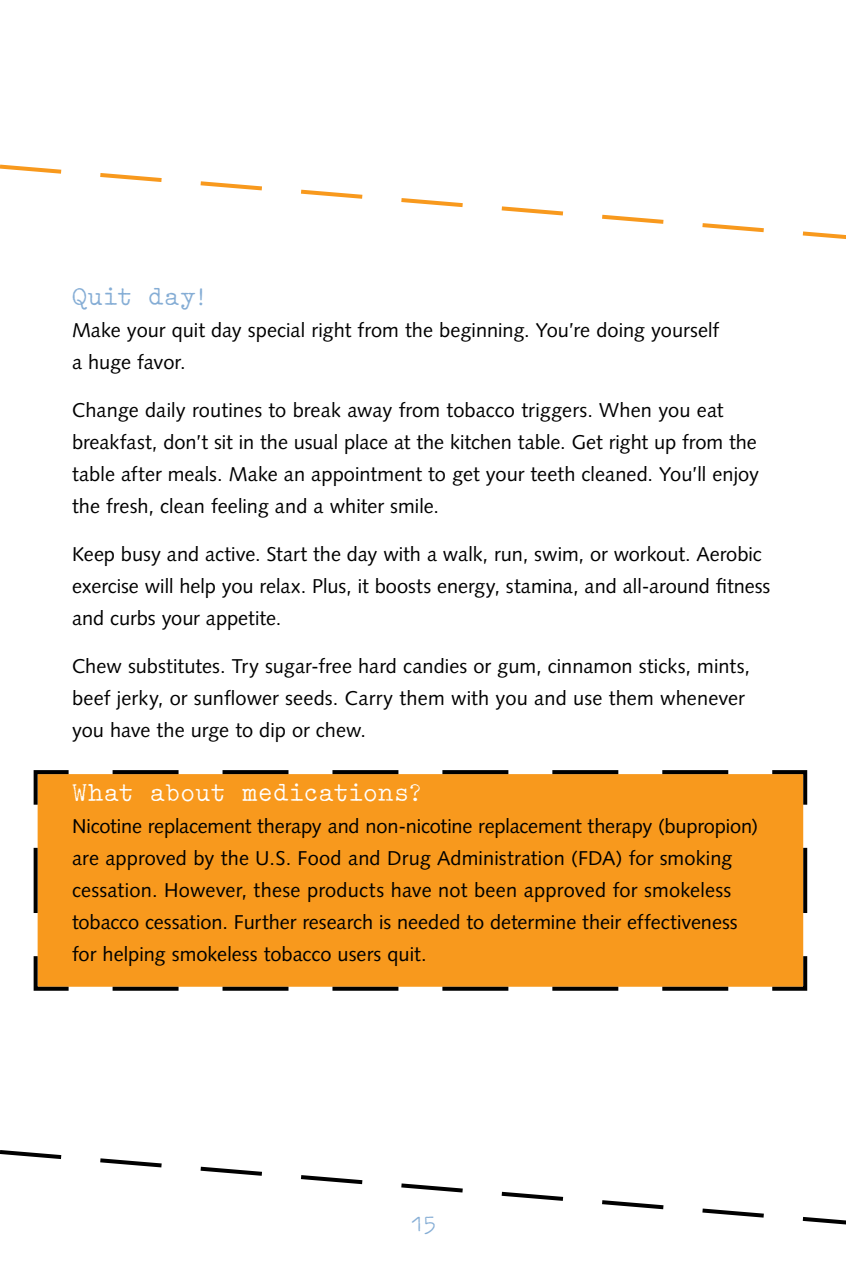
<style>
.page{position:relative;width:846px;height:1278px;background:#fff}
.page>*{position:absolute;margin:0;border:0;box-sizing:border-box;transform-origin:0 0}
.t1{font:28px "Typewriter";letter-spacing:.005em;color:#fff}
.t2{font:28px "Typewriter";letter-spacing:.02em;color:#85add5}
.t3{font:24px "Typewriter";color:#85add5}
.t4{font:20px/32px "Syntax LT Std";color:#000}
</style>
<div class="page">
<svg style="left:0;top:164px;width:846px;height:75px"></svg>
<div style="left:33px;top:770px;width:775px;height:221px;background:#f8991d"></div>
<svg style="left:0;top:1150px;width:846px;height:75px"></svg>
<h3 class="t2" style="left:72px;top:282px;width:138px">Quit day!</h3>
<p class="t4" style="left:72px;top:314px;width:649px">Make your quit day special right from the begin ning. You’re doing yourself a huge favor.</p>
<p class="t4" style="left:72px;top:394px;width:689px">Change daily routines to break away from tobacco triggers. When you eat breakfast, don’t sit in the usual place at the kitchen table. Get right up from the table after meals. Make an appointment to get your teeth cleaned. You’ll enjoy the fresh, clean feeling and a whiter smile.</p>
<p class="t4" style="left:72px;top:538px;width:700px">Keep busy and active. Start the day with a walk, run, swim, or workout. Aerobic exercise will help you relax. Plus, it boosts energy, stamina, and all-around fitness and curbs your appetite.</p>
<p class="t4" style="left:72px;top:650px;width:680px">Chew substitutes. Try sugar-free hard candies or gum, cinnamon sticks, mints, beef jerky, or sunflower seeds. Carry them with you and use them whenever you have the urge to dip or chew.</p>
<h3 class="t1" style="left:72px;top:778px;width:352px">What about medications?</h3>
<p class="t4" style="left:72px;top:810px;width:688px">Nicotine replacement therapy and non-nicotine replacement therapy (bupropion) are approved by the U.S. Food and Drug Administration (FDA) for smoking cessation. However, these products have not been approved for smokeless tobacco cessation. Further research is needed to determine their effectiveness for helping smokeless tobacco users quit.</p>
<p class="t3" style="left:410px;top:1212px;width:28px">15</p>
</div>
